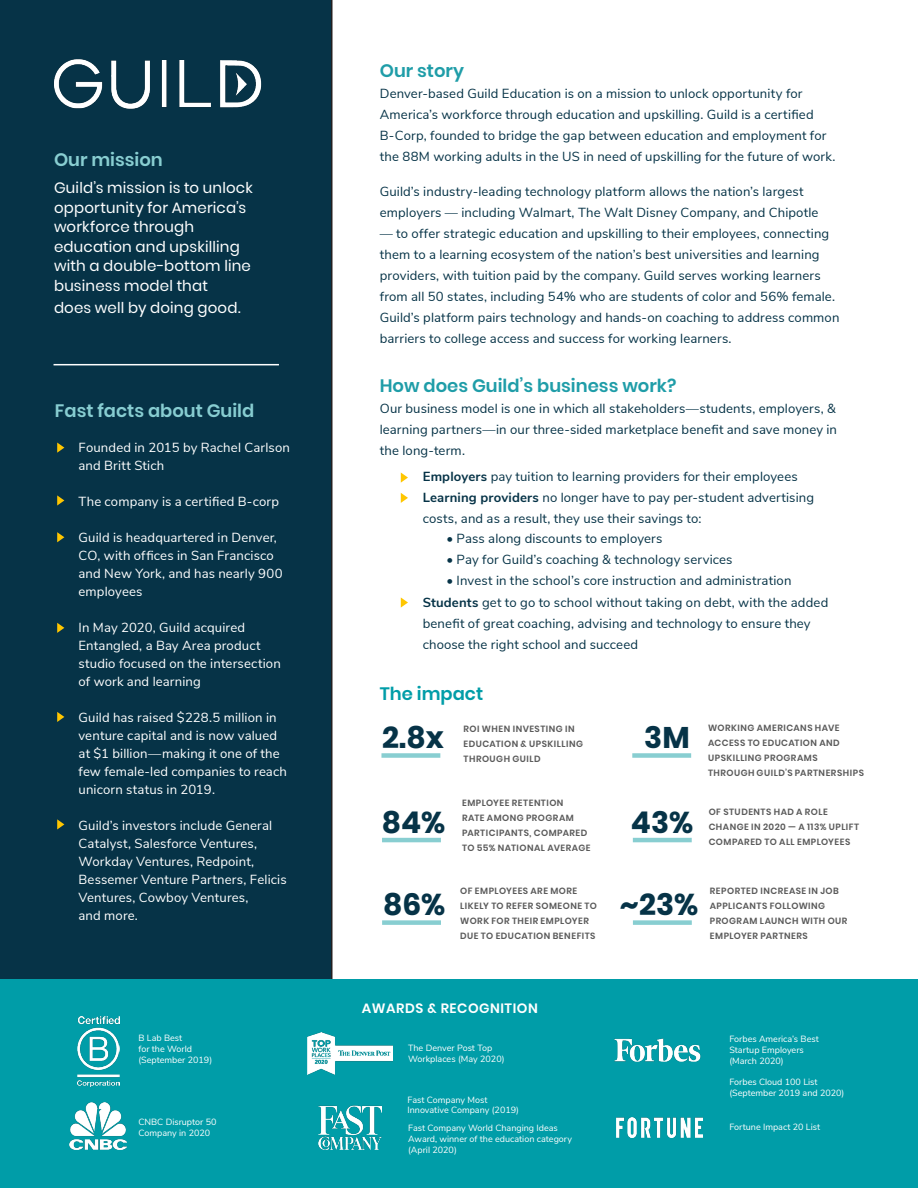
<style>
.page{position:relative;width:918px;height:1188px;background:#fff}
.page>*{position:absolute;margin:0;border:0;box-sizing:border-box;transform-origin:0 0}
.t1{font:700 30px "Poppins";color:#063347}
.t2{font:600 18px "Poppins";color:#1f9da8}
.t3{font:600 18px "Poppins";color:#87cdd1}
.t4{font:600 18px "Poppins";color:#88ced1}
.t5{font:600 18px "Poppins";color:#009da8}
.t6{font:15px/19.5px "Poppins";letter-spacing:.01em;color:#fff}
.t7{font:600 13.5px "Poppins";letter-spacing:.04em;color:#fff}
.t8{font:13.2px/21px "Nunito Sans";letter-spacing:.01em;color:#063347}
.t9{font:13.2px/18px "Nunito Sans";letter-spacing:.01em;color:#fff}
.t10{font:600 9px/15px "Poppins";letter-spacing:.05em;color:#5a5a5a}
.t11{font:9px/10.8px "Nunito Sans";color:#fff}
.s1{font-weight:700}
</style>
<div class="page">
<div style="left:0;top:0;width:333px;height:979px;background:#063347"></div>
<img style="left:34px;top:55px;width:248px;height:59px">
<svg style="left:57px;top:443px;width:7px;height:10px"></svg>
<svg style="left:401px;top:472px;width:7px;height:11px"></svg>
<svg style="left:401px;top:493px;width:7px;height:10px"></svg>
<svg style="left:401px;top:597px;width:7px;height:11px"></svg>
<svg style="left:57px;top:623px;width:7px;height:10px"></svg>
<svg style="left:57px;top:495px;width:7px;height:11px"></svg>
<svg style="left:57px;top:532px;width:7px;height:10px"></svg>
<svg style="left:57px;top:712px;width:7px;height:10px"></svg>
<svg style="left:57px;top:819px;width:7px;height:10px"></svg>
<div style="left:0;top:979px;width:918px;height:209px;background:#009da8"></div>
<img style="left:319px;top:1106px;width:62px;height:43px">
<img style="left:70px;top:1103px;width:57px;height:46px">
<img style="left:617px;top:1117px;width:85px;height:21px">
<img style="left:614px;top:1038px;width:87px;height:24px">
<img style="left:77px;top:1017px;width:43px;height:69px">
<img style="left:307px;top:1033px;width:86px;height:41px">
<div style="left:381px;top:753px;width:59px;height:5px;background:#88ced1"></div>
<div style="left:632px;top:753px;width:59px;height:5px;background:#88ced1"></div>
<hr style="left:382px;top:838px;width:59px;height:4px;background:#88ced1">
<hr style="left:633px;top:838px;width:59px;height:4px;background:#88ced1">
<div style="left:382px;top:920px;width:59px;height:5px;background:#88ced1"></div>
<div style="left:633px;top:920px;width:59px;height:5px;background:#88ced1"></div>
<hr style="left:54px;top:364px;width:225px;height:1px;background:#fff">
<p class="t4" style="left:54px;top:150px;width:110px">Our mission</p>
<p class="t6" style="left:54px;top:179px;width:200px">Guild’s mission is to unlock opportunity for America’s workforce through</p>
<p class="t6" style="left:54px;top:237px;width:187px">education and upskilling</p>
<p class="t6" style="left:54px;top:257px;width:198px">with a double-bottom line</p>
<p class="t6" style="left:54px;top:276px;width:155px">business model that</p>
<p class="t6" style="left:54px;top:299px;width:188px">does well by doing good.</p>
<p class="t3" style="left:55px;top:401px;width:201px">Fast facts about Guild</p>
<p class="t9" style="left:79px;top:438px;width:213px">Founded in 2015 by Rachel Carlson and Britt Stich</p>
<p class="t9" style="left:79px;top:492px;width:202px">The company is a certified B-corp</p>
<p class="t9" style="left:79px;top:528px;width:206px">Guild is headquartered in Denver,<br>CO, with offices in San Francisco and New York, and has nearly 900 employees</p>
<p class="t9" style="left:79px;top:618px;width:204px">In May 2020, Guild acquired<br>Entangled, a Bay Area product studio focused on the intersection of work and learning</p>
<p class="t9" style="left:79px;top:708px;width:210px">Guild has raised $228.5 million in venture capital and is now valued at $1 billion—making it one of the few female-led companies to reach unicorn status in 2019.</p>
<p class="t9" style="left:79px;top:816px;width:210px">Guild’s investors include General<br>Catalyst, Salesforce Ventures,<br>Workday Ventures, Redpoint,<br>Bessemer Venture Partners, Felicis<br>Ventures, Cowboy Ventures,</p>
<p class="t9" style="left:79px;top:906px;width:61px">and more.</p>
<p class="t11" style="left:138px;top:1032px;width:45px">B Lab Best</p>
<p class="t11" style="left:138px;top:1043px;width:55px">for the World</p>
<p class="t11" style="left:138px;top:1054px;width:75px">(September 2019)</p>
<p class="t2" style="left:380px;top:60px;width:86px">Our story</p>
<p class="t8" style="left:380px;top:82px;width:457px">Denver-based Guild Education is on a mission to unlock opportunity for America’s workforce through education and upskilling. Guild is a certified B-Corp, founded to bridge the gap between education and employment for the 88M working adults in the US in need of upskilling for the future of work.</p>
<p class="t8" style="left:380px;top:180px;width:440px">Guild’s industry-leading technology platform allows the nation’s largest employers — including Walmart, The Walt Disney Company, and Chipotle</p>
<p class="t8" style="left:380px;top:222px;width:461px">— to offer strategic education and upskilling to their employees, connecting them to a learning ecosystem of the nation’s best universities and learning providers, with tuition paid by the company. Guild serves working learners from all 50 states, including 54% who are students of color and 56% female.<br>Guild’s platform pairs technology and hands-on coaching to address common barriers to college access and success for working learners.</p>
<p class="t2" style="left:380px;top:375px;width:298px">How does Guild’s business work?</p>
<p class="t8" style="left:380px;top:397px;width:459px;text-align:justify">Our business model is one in which all stakeholders—students, employers, &amp; learning partners—in our three-sided marketplace benefit and save money in the long-term.</p>
<p class="t8" style="left:423px;top:465px;width:377px"><span class="s1">Employers</span> pay tuition to learning providers for their employees</p>
<p class="t8" style="left:423px;top:486px;width:393px"><span class="s1">Learning providers</span> no longer have to pay per-student advertising costs, and as a result, they use their savings to:</p>
<p class="t8" style="left:446px;top:527px;width:218px">• Pass along discounts to employers</p>
<p class="t8" style="left:446px;top:548px;width:288px">• Pay for Guild’s coaching &amp; technology services</p>
<p class="t8" style="left:446px;top:569px;width:347px">• Invest in the school’s core instruction and administration</p>
<p class="t8" style="left:423px;top:591px;width:407px"><span class="s1">Students</span> get to go to school without taking on debt, with the added benefit of great coaching, advising and technology to ensure they choose the right school and succeed</p>
<p class="t5" style="left:380px;top:683px;width:105px">The impact</p>
<p class="t1" style="left:382px;top:720px;width:63px">2.8x</p>
<p class="t1" style="left:382px;top:805px;width:65px">84%</p>
<p class="t10" style="left:464px;top:722px;width:121px">ROI WHEN INVESTING IN<br>EDUCATION &amp; UPSKILLING<br>THROUGH GUILD</p>
<p class="t10" style="left:462px;top:795px;width:130px">EMPLOYEE RETENTION<br>RATE AMONG PROGRAM<br>PARTICIPANTS, COMPARED<br>TO 55% NATIONAL AVERAGE</p>
<p class="t1" style="left:644px;top:720px;width:47px">3M</p>
<p class="t1" style="left:631px;top:805px;width:64px">43%</p>
<p class="t10" style="left:708px;top:720px;width:157px">WORKING AMERICANS HAVE<br>ACCESS TO EDUCATION AND<br>UPSKILLING PROGRAMS<br>THROUGH GUILD’S PARTNERSHIPS</p>
<p class="t10" style="left:709px;top:804px;width:152px">OF STUDENTS HAD A ROLE<br>CHANGE IN 2020 — A 113% UPLIFT<br>COMPARED TO ALL EMPLOYEES</p>
<p class="t10" style="left:460px;top:884px;width:138px">OF EMPLOYEES ARE MORE<br>LIKELY TO REFER SOMEONE TO<br>WORK FOR THEIR EMPLOYER<br>DUE TO EDUCATION BENEFITS</p>
<p class="t1" style="left:383px;top:887px;width:64px">86%</p>
<p class="t1" style="left:620px;top:887px;width:80px">~23%</p>
<p class="t10" style="left:710px;top:884px;width:139px">REPORTED INCREASE IN JOB<br>APPLICANTS FOLLOWING<br>PROGRAM LAUNCH WITH OUR<br>EMPLOYER PARTNERS</p>
<p class="t7" style="left:362px;top:1000px;width:178px">AWARDS &amp; RECOGNITION</p>
<p class="t11" style="left:408px;top:1042px;width:98px">The Denver Post Top<br>Workplaces (May 2020)</p>
<p class="t11" style="left:408px;top:1093px;width:113px">Fast Company Most<br>Innovative Company (2019)</p>
<p class="t11" style="left:729px;top:1033px;width:91px">Forbes America’s Best</p>
<p class="t11" style="left:729px;top:1044px;width:76px">Startup Employers</p>
<p class="t11" style="left:729px;top:1055px;width:56px">(March 2020)</p>
<p class="t11" style="left:729px;top:1076px;width:90px">Forbes Cloud 100 List</p>
<p class="t11" style="left:729px;top:1087px;width:117px">(September 2019 and 2020)</p>
<p class="t11" style="left:138px;top:1116px;width:80px">CNBC Disruptor 50<br>Company in 2020</p>
<p class="t11" style="left:729px;top:1121px;width:92px">Fortune Impact 20 List</p>
<p class="t11" style="left:408px;top:1122px;width:165px">Fast Company World Changing Ideas<br>Award, winner of the education category</p>
<p class="t11" style="left:408px;top:1144px;width:50px">(April 2020)</p>
</div>
